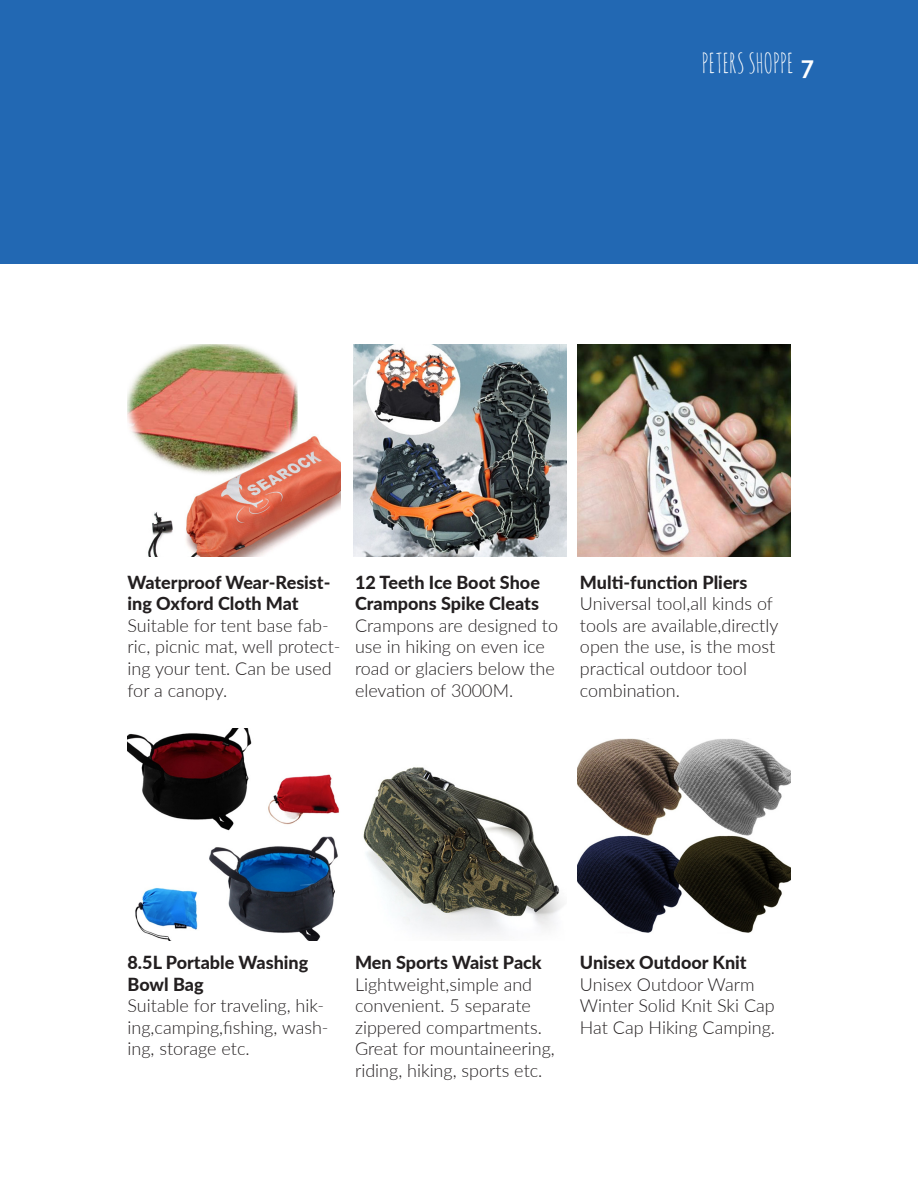
<style>
.page{position:relative;width:918px;height:1188px;background:#2268b3}
.page>*{position:absolute;margin:0;border:0;box-sizing:border-box;transform-origin:0 0}
.t1{font:27px "Amatic SC";color:#fff}
.t2{font:300 18px/21.6px "Lato";color:#231f20}
.t3{font:800 18px/21.6px "Lato";color:#231f20}
.s1{font-family:"Corbel";font-weight:700}
</style>
<div class="page">
<div style="left:0;top:264px;width:918px;height:924px;background:#fff"></div>
<img style="left:128px;top:344px;width:213px;height:213px">
<img style="left:128px;top:728px;width:211px;height:213px">
<img style="left:354px;top:344px;width:213px;height:213px">
<img style="left:363px;top:767px;width:201px;height:167px">
<img style="left:577px;top:344px;width:213px;height:213px">
<img style="left:577px;top:738px;width:213px;height:195px">
<h1 class="t1" style="left:702px;top:45px;width:114px">PETERS SHOPPE <span class="s1">7</span></h1>
<p class="t3" style="left:128px;top:570px;width:204px">Waterproof Wear-Resist&shy;ing Oxford Cloth Mat</p>
<p class="t2" style="left:128px;top:614px;width:215px">Suitable for tent base fab&shy;ric, picnic mat, well protect&shy;ing your tent. Can be used for a canopy.</p>
<p class="t3" style="left:355px;top:570px;width:186px">12 Teeth Ice Boot Shoe<br>Crampons Spike Cleats</p>
<p class="t2" style="left:355px;top:614px;width:205px">Crampons are designed to use in hiking on even ice road or glaciers below the elevation of 3000M.</p>
<p class="t3" style="left:580px;top:570px;width:169px">Multi-function Pliers</p>
<p class="t2" style="left:580px;top:592px;width:200px">Universal tool,all kinds of tools are available,directly open the use, is the most practical outdoor tool combination.</p>
<p class="t3" style="left:128px;top:951px;width:182px">8.5L Portable Washing<br>Bowl Bag</p>
<p class="t2" style="left:128px;top:994px;width:203px">Suitable for traveling, hik&shy;ing,camping,fishing, wash&shy;ing, storage etc.</p>
<p class="t3" style="left:355px;top:951px;width:188px">Men Sports Waist Pack</p>
<p class="t2" style="left:355px;top:973px;width:201px">Lightweight,simple and convenient. 5 separate zippered compartments.<br>Great for mountaineering, riding, hiking, sports etc.</p>
<p class="t3" style="left:580px;top:951px;width:168px">Unisex Outdoor Knit</p>
<p class="t2" style="left:580px;top:973px;width:197px">Unisex Outdoor Warm<br>Winter Solid Knit Ski Cap<br>Hat Cap Hiking Camping.</p>
</div>
